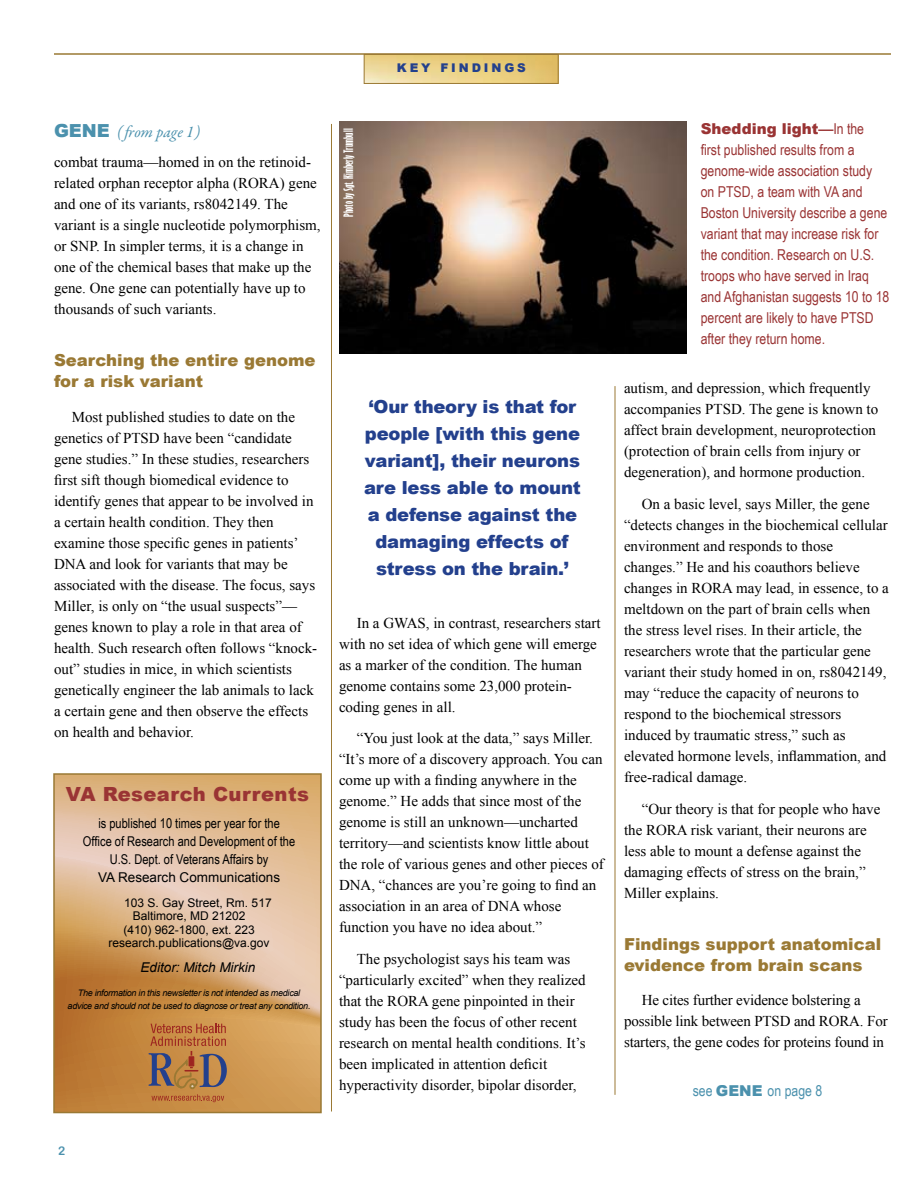
<style>
.page{position:relative;width:918px;height:1188px;background:#fff}
.page>*{position:absolute;margin:0;border:0;box-sizing:border-box;transform-origin:0 0}
.t1{font:900 19.5px "Arial";letter-spacing:.02em;color:#9a3434}
.t2{font:900 18px/27px "Arial";letter-spacing:-.01em;color:#23408d;text-align:center}
.t3{font:900 16.5px/21px "Arial";color:#9a7934}
.t4{font:italic 16.5px "Garamond Premr Pro";color:#4b91ad}
.t5{font:15px/21px "Times New Roman";color:#000}
.t6{font:15px/21px "Arial Narrow";color:#9a3434}
.t7{font:900 15px "Arial";color:#9a3434}
.t8{font:15px "Arial Narrow";color:#4b91ad}
.t9{font:13.5px/18px "Arial Narrow";color:#000;text-align:center}
.t10{font:13.5px "Arial";color:#000}
.t11{font:italic 13.5px "Arial";color:#000}
.t12{font:12px "Arial";color:#000}
.t13{font:700 extra-condensed 12px "Gill Sans";color:#fff}
.t14{font:900 12px "Arial";color:#23408d}
.t15{font:italic 9px/13.5px "Arial";letter-spacing:-.03em;color:#000;text-align:center}
.s1{font-family:"Arial";font-weight:900;font-style:normal;font-size:18px}
.s2{font-family:"Arial Narrow";font-weight:400}
.s3{font-family:"Arial";font-weight:900}
</style>
<div class="page">
<img style="left:366px;top:56px;width:191px;height:26px">
<div style="left:364px;top:54px;width:195px;height:30px;border:1px solid #9a7934"></div>
<svg style="left:56px;top:776px;width:263px;height:334px;background:#d7aa79"></svg>
<div style="left:53px;top:773px;width:269px;height:340px;border:2px solid #9a7934"></div>
<svg style="left:148px;top:1024px;width:79px;height:78px;background:#af784a"></svg>
<hr style="left:54px;top:53px;width:837px;height:2px;background:#9a7934">
<img style="left:339px;top:122px;width:347px;height:231px">
<hr style="left:331px;top:124px;width:1px;height:988px;background:#9a7934">
<hr style="left:615px;top:386px;width:1px;height:709px;background:#9a7934">
<p class="t14" style="left:397px;top:59px;width:66px">Key Findings</p>
<p class="t4" style="left:54px;top:121px;width:148px"><span class="s1">GENE</span> ( from page 1)</p>
<p class="t5" style="left:54px;top:152px;width:268px">combat trauma—homed in on the retinoid&shy;related orphan receptor alpha (RORA) gene and one of its variants, rs8042149. The variant is a single nucleotide polymorphism, or SNP. In simpler terms, it is a change in one of the chemical bases that make up the gene. One gene can potentially have up to thousands of such variants.</p>
<p class="t3" style="left:54px;top:349px;width:263px">Searching the entire genome for a risk variant</p>
<p class="t5" style="left:54px;top:406px;width:265px;text-indent:18px">Most published studies to date on the genetics of PTSD have been “candidate gene studies.” In these studies, researchers first sift though biomedical evidence to identify genes that appear to be involved in a certain health condition. They then examine those specific genes in patients’ DNA and look for variants that may be associated with the disease. The focus, says Miller, is only on “the usual suspects”— genes known to play a role in that area of health. Such research often follows “knock&shy;out” studies in mice, in which scientists genetically engineer the lab animals to lack a certain gene and then observe the effects on health and behavior.</p>
<h1 class="t1" style="left:66px;top:780px;width:245px">VA Research Currents</h1>
<p class="t9" style="left:83px;top:814px;width:214px">is published 10 times per year for the<br>Office of Research and Development of the<br>U.S. Dept. of Veterans Affairs by</p>
<p class="t10" style="left:98px;top:869px;width:184px">VA Research Communications</p>
<p class="t12" style="left:124px;top:895px;width:149px">103 S. Gay Street, Rm. 517</p>
<p class="t12" style="left:133px;top:908px;width:114px">Baltimore, MD 21202</p>
<p class="t12" style="left:123px;top:922px;width:133px">(410) 962-1800, ext. 223</p>
<p class="t12" style="left:109px;top:935px;width:162px">research.publications@va.gov</p>
<p class="t11" style="left:141px;top:958px;width:116px">Editor: Mitch Mirkin</p>
<p class="t15" style="left:68px;top:986px;width:244px">The information in this newsletter is not intended as medical advice and should not be used to diagnose or treat any condition.</p>
<p class="t13" style="left:341px;top:217px;width:90px;rotate:-90deg">Photo by Sgt. Kimberly Trumbull</p>
<p class="t2" style="left:364px;top:393px;width:218px">‘Our theory is that for people [with this gene variant], their neurons are less able to mount a defense against the damaging effects of stress on the brain.’</p>
<p class="t5" style="left:339px;top:612px;width:263px;text-indent:18px">In a GWAS, in contrast, researchers start with no set idea of which gene will emerge as a marker of the condition. The human genome contains some 23,000 protein&shy;coding genes in all.</p>
<p class="t5" style="left:339px;top:728px;width:266px;text-indent:18px">“You just look at the data,” says Miller. “It’s more of a discovery approach. You can come up with a finding anywhere in the genome.” He adds that since most of the genome is still an unknown—uncharted territory—and scientists know little about the role of various genes and other pieces of DNA, “chances are you’re going to find an association in an area of DNA whose function you have no idea about.”</p>
<p class="t5" style="left:339px;top:948px;width:248px;text-indent:18px">The psychologist says his team was “particularly excited” when they realized that the RORA gene pinpointed in their study has been the focus of other recent research on mental health conditions. It’s been implicated in attention deficit hyperactivity disorder, bipolar disorder,</p>
<p class="t7" style="left:701px;top:118px;width:165px">Shedding light—<span class="s2">In the</span></p>
<p class="t6" style="left:701px;top:139px;width:190px">first published results from a genome-wide association study on PTSD, a team with VA and<br>Boston University describe a gene variant that may increase risk for the condition. Research on U.S. troops who have served in Iraq and Afghanistan suggests 10 to 18 percent are likely to have PTSD after they return home.</p>
<p class="t5" style="left:624px;top:378px;width:256px">autism, and depression, which frequently accompanies PTSD. The gene is known to affect brain development, neuroprotection (protection of brain cells from injury or degeneration), and hormone production.</p>
<p class="t5" style="left:624px;top:493px;width:266px;text-indent:18px">On a basic level, says Miller, the gene “detects changes in the biochemical cellular environment and responds to those changes.” He and his coauthors believe changes in RORA may lead, in essence, to a meltdown on the part of brain cells when the stress level rises. In their article, the researchers wrote that the particular gene variant their study homed in on, rs8042149, may “reduce the capacity of neurons to respond to the biochemical stressors induced by traumatic stress,” such as elevated hormone levels, inflammation, and free-radical damage.</p>
<p class="t5" style="left:624px;top:798px;width:258px;text-indent:18px">“Our theory is that for people who have the RORA risk variant, their neurons are less able to mount a defense against the damaging effects of stress on the brain,” Miller explains.</p>
<p class="t3" style="left:624px;top:933px;width:259px">Findings support anatomical evidence from brain scans</p>
<p class="t5" style="left:624px;top:990px;width:265px;text-indent:18px">He cites further evidence bolstering a possible link between PTSD and RORA. For starters, the gene codes for proteins found in</p>
<p class="t8" style="left:693px;top:1080px;width:131px">see <span class="s3">GENE</span> on page 8</p>
</div>
